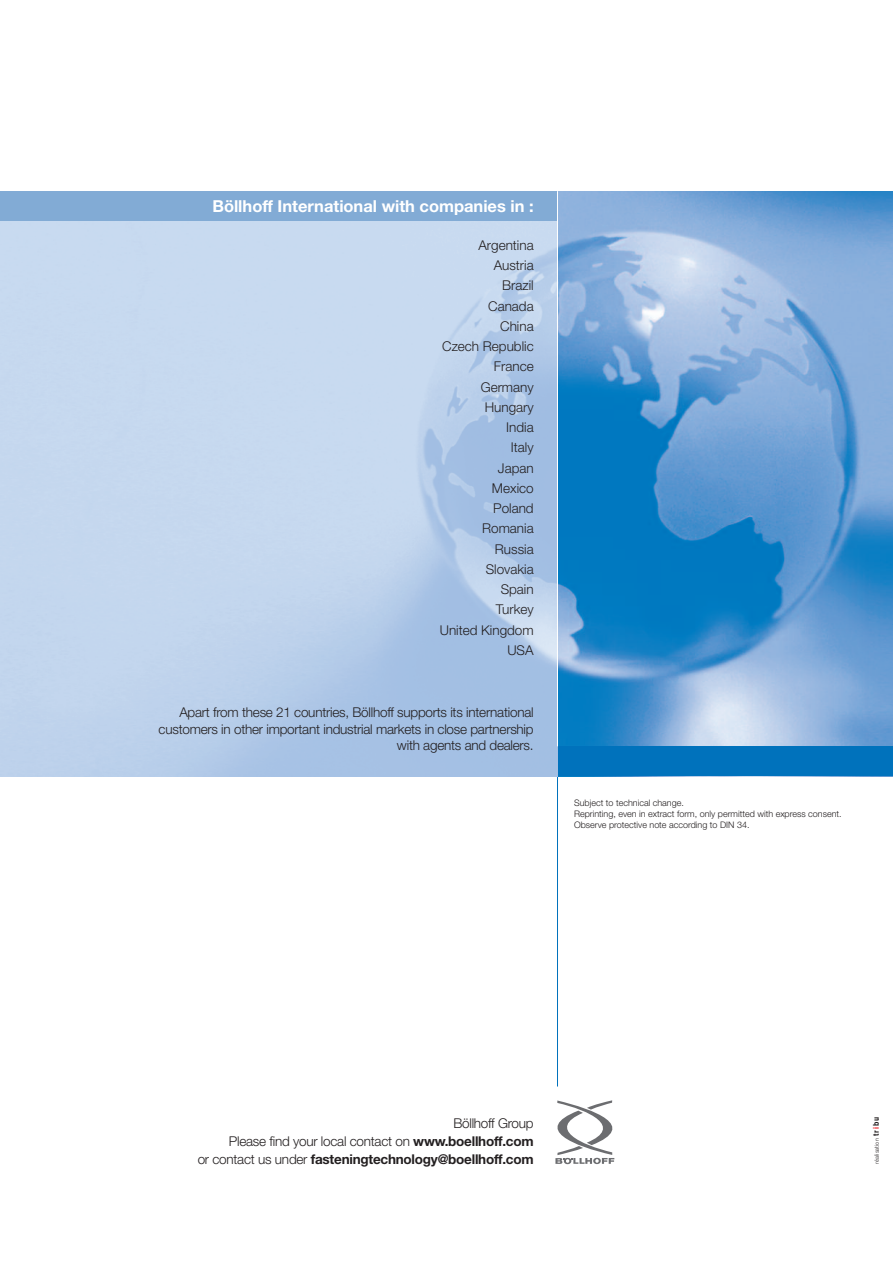
<style>
.page{position:relative;width:893px;height:1263px;background:#fff}
.page>*{position:absolute;margin:0;border:0;box-sizing:border-box;transform-origin:0 0}
.t1{font:700 16.5px "Helvetica Neue";color:#fff}
.t2{font:300 13.5px/20.2px "Helvetica Neue";letter-spacing:-.015em;color:#231f20;text-align:right}
.t3{font:300 9px/10.8px "Helvetica Neue";color:#231f20}
.t4{font:300 6px "Akzidenz Grotesk";letter-spacing:.015em;color:#231f20}
.s1{font-weight:700}
.s2{font-weight:900;font-size:7.95px}
.s3{font-weight:900;font-size:7.95px;color:#ee1d23}
</style>
<div class="page">
<img style="left:0;top:191px;width:893px;height:585px">
<div style="left:557px;top:746px;width:336px;height:30px;background:#0072bc"></div>
<hr style="left:557px;top:746px;width:1px;height:340px;background:#0072bc">
<svg style="left:555px;top:1100px;width:60px;height:64px"></svg>
<div style="left:0;top:191px;width:557px;height:30px;background:#82abd5"></div>
<hr style="left:557px;top:191px;width:1px;height:555px;background:#fff">
<p class="t1" style="left:212px;top:200px;width:323px">Böllhoff International with companies in :</p>
<p class="t2" style="left:440px;top:236px;width:95px">Argentina<br>Austria<br>Brazil<br>Canada<br>China<br>Czech Republic<br>France<br>Germany<br>Hungary<br>India<br>Italy<br>Japan<br>Mexico<br>Poland<br>Romania<br>Russia<br>Slovakia<br>Spain<br>Turkey<br>United Kingdom<br>USA</p>
<p class="t2" style="left:159px;top:705px;width:377px;line-height:16.5px">Apart from these 21 countries, Böllhoff supports its international customers in other important industrial markets in close partnership with agents and dealers.</p>
<p class="t3" style="left:574px;top:798px;width:269px">Subject to technical change.<br>Reprinting, even in extract form, only permitted with express consent.<br>Observe protective note according to DIN 34.</p>
<p class="t2" style="left:198px;top:1115px;width:337px;line-height:18px">Böllhoff Group<br>Please find your local contact on <span class="s1">www.boellhoff.com<br></span>or contact us under <span class="s1">fasteningtechnology@boellhoff.com</span></p>
<p class="t4" style="left:875px;top:1164px;width:49px;rotate:-90deg">réalisation <span class="s2">tr</span><span class="s3">i</span> <span class="s2">b u</span></p>
</div>
